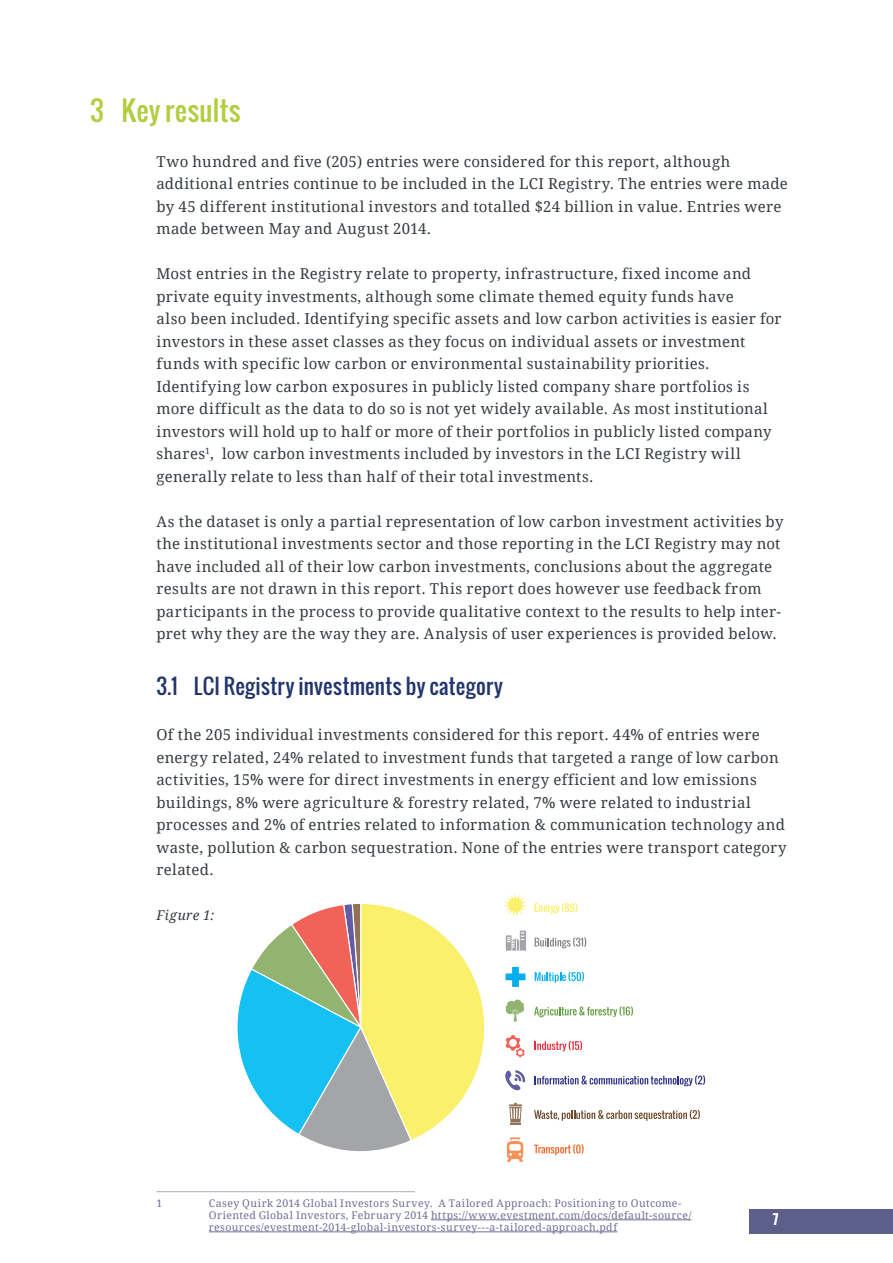
<style>
.page{position:relative;width:893px;height:1263px;background:#fff}
.page>*{position:absolute;margin:0;border:0;box-sizing:border-box;transform-origin:0 0}
.Chapter_Heading{font:27px "Oswald";letter-spacing:.015em;color:#b2cd3f}
.Sub_heading{font:21px "Oswald";letter-spacing:.015em;color:#22356c}
.Body_Text{font:15px/22.5px "Droid Serif";letter-spacing:.02em;color:#353b40}
.Body_Text-2{font:italic 13.5px "Droid Serif";letter-spacing:.035em;color:#353b40}
.t1{font:700 13.5px "Oswald";color:#fff}
.footnote{font:10.5px/12px "Droid Serif";letter-spacing:.035em;color:#6e6e95}
</style>
<div class="page">
<div style="left:749px;top:1209px;width:144px;height:24px;background:#5b5f89"></div>
<hr style="left:156px;top:1191px;width:259px;height:1px;background:#aaa9c1">
<hr style="left:431px;top:1219px;width:260px;height:1px;background:#6e6e95">
<hr style="left:209px;top:1231px;width:408px;height:1px;background:#6e6e95">
<svg style="left:237px;top:904px;width:248px;height:247px"></svg>
<svg style="left:504px;top:893px;width:23px;height:23px"></svg>
<svg style="left:506px;top:931px;width:20px;height:20px"></svg>
<svg style="left:506px;top:967px;width:19px;height:20px"></svg>
<svg style="left:506px;top:999px;width:18px;height:22px"></svg>
<svg style="left:505px;top:1035px;width:20px;height:22px"></svg>
<svg style="left:505px;top:1070px;width:21px;height:21px"></svg>
<svg style="left:509px;top:1103px;width:13px;height:21px"></svg>
<svg style="left:535px;top:903px;width:42px;height:11px"></svg>
<svg style="left:535px;top:937px;width:51px;height:11px"></svg>
<svg style="left:535px;top:972px;width:49px;height:11px"></svg>
<svg style="left:534px;top:1006px;width:99px;height:11px"></svg>
<svg style="left:535px;top:1041px;width:47px;height:10px"></svg>
<svg style="left:535px;top:1075px;width:170px;height:11px"></svg>
<svg style="left:534px;top:1110px;width:166px;height:11px"></svg>
<svg style="left:534px;top:1144px;width:49px;height:11px"></svg>
<svg style="left:507px;top:1137px;width:17px;height:25px"></svg>
<p class="Chapter_Heading" style="left:90px;top:90px;width:152px">3 Key results</p>
<p class="Body_Text" style="left:156px;top:150px;width:633px">Two hundred and five (205) entries were considered for this report, although additional entries continue to be included in the LCI Registry. The entries were made by 45 different institutional investors and totalled $24 billion in value. Entries were made between May and August 2014.</p>
<p class="Body_Text" style="left:156px;top:263px;width:627px">Most entries in the Registry relate to property, infrastructure, fixed income and private equity investments, although some climate themed equity funds have<br>also been included. Identifying specific assets and low carbon activities is easier for investors in these asset classes as they focus on individual assets or investment funds with specific low carbon or environmental sustainability priorities.<br>Identifying low carbon exposures in publicly listed company share portfolios is more difficult as the data to do so is not yet widely available. As most institutional investors will hold up to half or more of their portfolios in publicly listed company shares<sup>1</sup>, low carbon investments included by investors in the LCI Registry will generally relate to less than half of their total investments.</p>
<p class="Body_Text" style="left:156px;top:510px;width:629px">As the dataset is only a partial representation of low carbon investment activities by the institutional investments sector and those reporting in the LCI Registry may not have included all of their low carbon investments, conclusions about the aggregate results are not drawn in this report. This report does however use feedback from participants in the process to provide qualitative context to the results to help inter&shy;pret why they are the way they are. Analysis of user experiences is provided below.</p>
<p class="Sub_heading" style="left:156px;top:670px;width:348px">3.1 LCI Registry investments by category</p>
<p class="Body_Text" style="left:156px;top:724px;width:632px">Of the 205 individual investments considered for this report. 44% of entries were energy related, 24% related to investment funds that targeted a range of low carbon activities, 15% were for direct investments in energy efficient and low emissions buildings, 8% were agriculture &amp; forestry related, 7% were related to industrial processes and 2% of entries related to information &amp; communication technology and waste, pollution &amp; carbon sequestration. None of the entries were transport category related.</p>
<p class="Body_Text-2" style="left:156px;top:908px;width:59px">Figure 1:</p>
<p class="footnote" style="left:156px;top:1197px;width:7px">1</p>
<p class="footnote" style="left:209px;top:1197px;width:484px">Casey Quirk 2014 Global Investors Survey. A Tailored Approach: Positioning to Outcome-<br>Oriented Global Investors, February 2014 https://www.evestment.com/docs/default-source/ resources/evestment-2014-global-investors-survey---a-tailored-approach.pdf</p>
<p class="t1" style="left:773px;top:1209px;width:7px">7</p>
</div>
